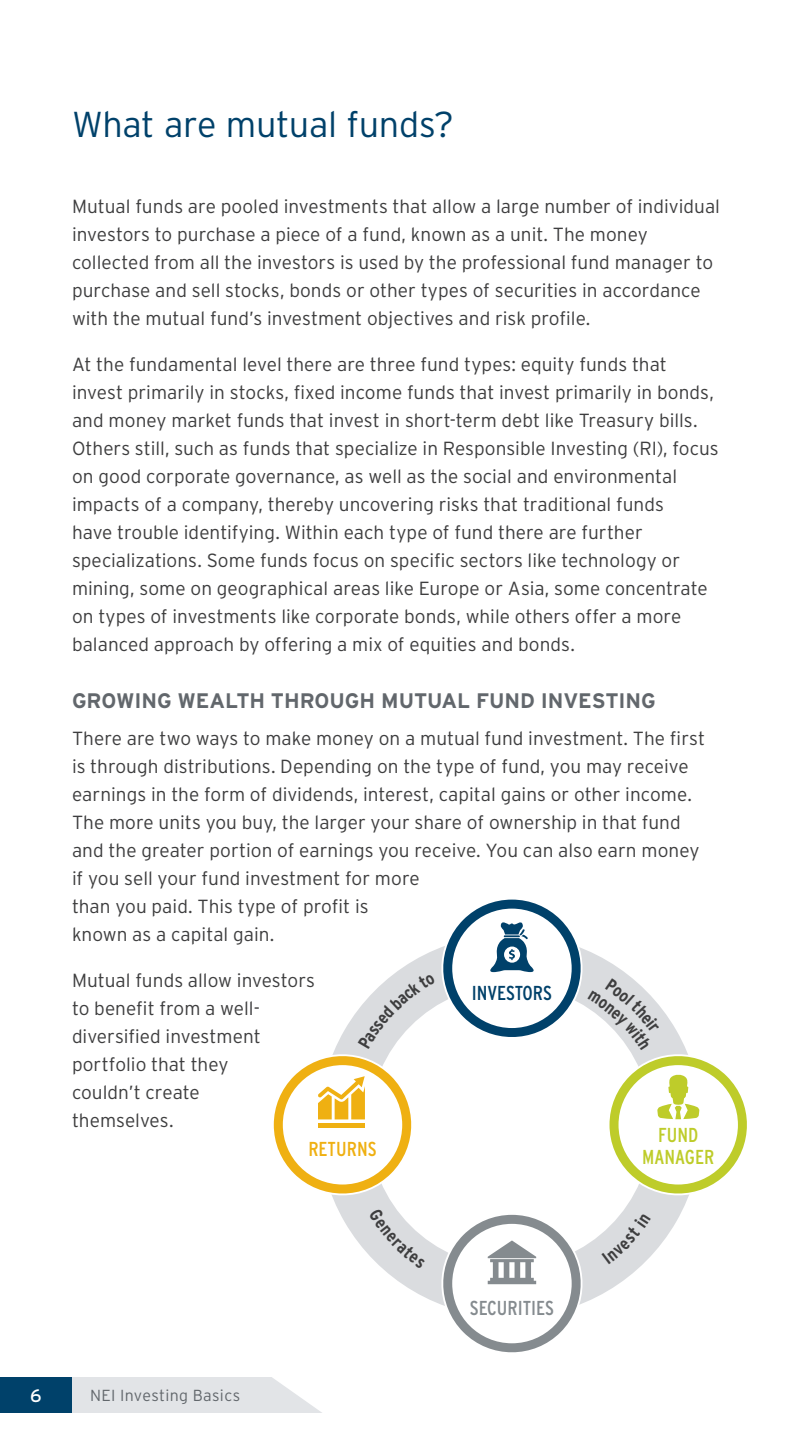
<style>
.page{position:relative;width:792px;height:1440px;background:#fff}
.page>*{position:absolute;margin:0;border:0;box-sizing:border-box;transform-origin:0 0}
.t1{font:300 36px "Interstate";letter-spacing:-.01em;color:#00416a}
.t2{font:700 21px "Interstate";color:#62676c}
.t3{font:condensed 20.2px/22.4px "Interstate";color:#becc2a;text-align:center}
.t4{font:condensed 20.2px "Interstate";color:#858b8f}
.t5{font:condensed 20.2px "Interstate";color:#00416a}
.t6{font:condensed 20.2px "Interstate";color:#efb012}
.t7{font:300 19px/28px "Interstate";color:#3e3e3f}
.t8{font:18px "Interstate";color:#fff}
.t9{font:300 16px "Interstate";letter-spacing:.025em;color:#62676c}
</style>
<div class="page">
<svg style="left:72px;top:1377px;width:250px;height:36px;background:#e4e6e9"></svg>
<div style="left:0;top:1377px;width:72px;height:36px;background:#00416a"></div>
<svg style="left:273px;top:899px;width:474px;height:454px"></svg>
<h1 class="t1" style="left:72px;top:104px;width:384px">What are mutual funds?</h1>
<p class="t7" style="left:72px;top:192px;width:650px">Mutual funds are pooled investments that allow a large number of individual investors to purchase a piece of a fund, known as a unit. The money collected from all the investors is used by the professional fund manager to purchase and sell stocks, bonds or other types of securities in accordance with the mutual fund’s investment objectives and risk profile.</p>
<p class="t7" style="left:72px;top:351px;width:648px">At the fundamental level there are three fund types: equity funds that invest primarily in stocks, fixed income funds that invest primarily in bonds, and money market funds that invest in short-term debt like Treasury bills.<br>Others still, such as funds that specialize in Responsible Investing (RI), focus on good corporate governance, as well as the social and environmental impacts of a company, thereby uncovering risks that traditional funds<br>have trouble identifying. Within each type of fund there are further specializations. Some funds focus on specific sectors like technology or mining, some on geographical areas like Europe or Asia, some concentrate on types of investments like corporate bonds, while others offer a more balanced approach by offering a mix of equities and bonds.</p>
<p class="t2" style="left:72px;top:689px;width:585px">GROWI NG WEALTH TH ROUGH MUTUAL FUND I NVESTI NG</p>
<p class="t7" style="left:72px;top:724px;width:635px">There are two ways to make money on a mutual fund investment. The first is through distributions. Depending on the type of fund, you may receive earnings in the form of dividends, interest, capital gains or other income.<br>The more units you buy, the larger your share of ownership in that fund and the greater portion of earnings you receive. You can also earn money if you sell your fund investment for more<br>than you paid. This type of profit is<br>known as a capital gain.</p>
<p class="t7" style="left:72px;top:967px;width:245px">Mutual funds allow investors to benefit from a well&shy;diversified investment portfolio that they<br>couldn’t create<br>themselves.</p>
<p class="t5" style="left:472px;top:982px;width:82px">INVESTORS</p>
<p class="t3" style="left:642px;top:1124px;width:74px">FUND<br>MANAGER</p>
<p class="t6" style="left:308px;top:1138px;width:70px">RETURNS</p>
<p class="t8" style="left:30px;top:1386px;width:13px">6</p>
<p class="t9" style="left:90px;top:1387px;width:152px">NEI Investing Basics</p>
<p class="t4" style="left:470px;top:1297px;width:86px">SECURITIES</p>
</div>
